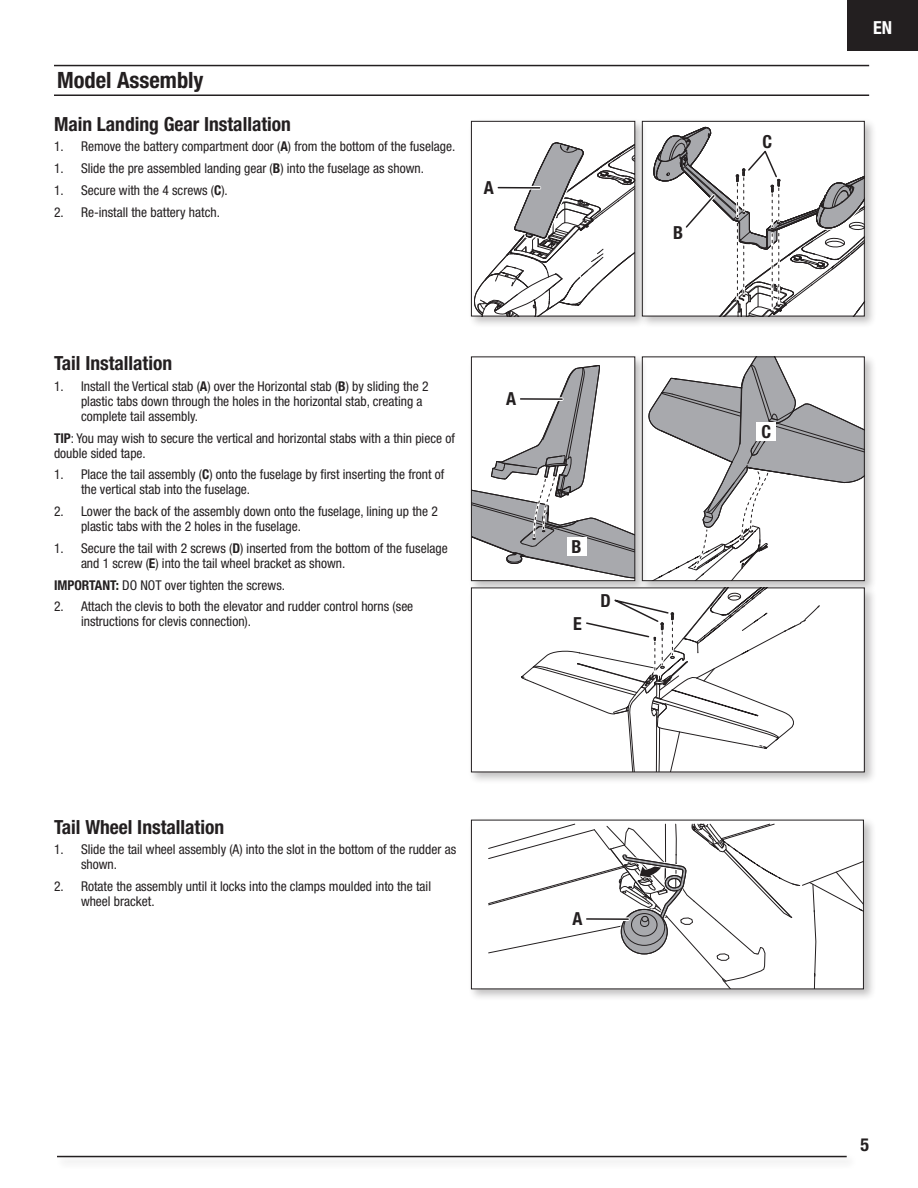
<style>
.page{position:relative;width:918px;height:1188px;background:#fff}
.page>*{position:absolute;margin:0;border:0;box-sizing:border-box;transform-origin:0 0}
.t1{font:700 condensed 22.5px "Helvetica Neue LT Std";color:#231f20}
.subhead{font:700 condensed 19.5px "Helvetica Neue LT Std";color:#231f20}
.Body_Text{font:700 condensed 18px "Helvetica Neue LT Std";color:#231f20}
.t2{font:700 condensed 18px "Helvetica Neue LT Std";color:#fff}
.Body_Text-2{font:condensed 13.5px/15px "Helvetica Neue LT Std";color:#231f20}
.s1{font-weight:700}
</style>
<div class="page">
<div style="left:847px;top:0;width:71px;height:51px;background:#231f20"></div>
<div style="left:55px;top:1153px;width:803px;height:17px;background:#231f20;opacity:.28"></div>
<hr style="left:57px;top:1156px;width:790px;height:1px;background:#231f20">
<hr style="left:54px;top:94px;width:815px;height:2px;background:#231f20">
<hr style="left:54px;top:65px;width:815px;height:1px;background:#231f20">
<div style="left:639px;top:118px;width:238px;height:211px;background:#231f20;opacity:.28"></div>
<div style="left:468px;top:118px;width:180px;height:211px;background:#231f20;opacity:.28"></div>
<svg style="left:471px;top:123px;width:164px;height:196px"></svg>
<div style="left:471px;top:121px;width:164px;height:195px;border:1px solid #231f20"></div>
<svg style="left:499px;top:186px;width:40px;height:4px"></svg>
<hr style="left:498px;top:187px;width:42px;height:2px;background:#231f20">
<svg style="left:642px;top:125px;width:234px;height:192px"></svg>
<div style="left:639px;top:354px;width:238px;height:239px;background:#231f20;opacity:.28"></div>
<svg style="left:648px;top:359px;width:215px;height:220px"></svg>
<div style="left:642px;top:357px;width:223px;height:224px;border:1px solid #231f20"></div>
<div style="left:468px;top:354px;width:180px;height:239px;background:#231f20;opacity:.28"></div>
<div style="left:471px;top:357px;width:164px;height:224px;background:#fff"></div>
<svg style="left:473px;top:365px;width:160px;height:214px"></svg>
<div style="left:471px;top:357px;width:164px;height:224px;border:1px solid #231f20"></div>
<div style="left:468px;top:817px;width:408px;height:185px;background:#231f20;opacity:.28"></div>
<div style="left:471px;top:820px;width:392px;height:169px;background:#fff"></div>
<svg style="left:488px;top:817px;width:375px;height:170px"></svg>
<div style="left:471px;top:820px;width:393px;height:169px;border:1px solid #231f20"></div>
<div style="left:468px;top:585px;width:409px;height:200px;background:#231f20;opacity:.28"></div>
<div style="left:471px;top:588px;width:393px;height:184px;background:#fff"></div>
<hr style="left:521px;top:397px;width:41px;height:4px;background:#fff">
<hr style="left:521px;top:398px;width:41px;height:2px;background:#231f20">
<svg style="left:520px;top:588px;width:300px;height:184px"></svg>
<div style="left:567px;top:537px;width:19px;height:19px;background:#fff"></div>
<div style="left:757px;top:422px;width:19px;height:19px;background:#fff"></div>
<hr style="left:587px;top:917px;width:41px;height:4px;background:#fff">
<hr style="left:587px;top:918px;width:41px;height:2px;background:#231f20">
<p class="t1" style="left:57px;top:66px;width:148px">Model Assembly</p>
<p class="subhead" style="left:54px;top:112px;width:239px">Main Landing Gear Installation</p>
<p class="Body_Text-2" style="left:54px;top:139px;width:403px">1. Remove the battery compartment door (<span class="s1">A</span>) from the bottom of the fuselage.</p>
<p class="Body_Text-2" style="left:54px;top:161px;width:372px">1. Slide the pre assembled landing gear (<span class="s1">B</span>) into the fuselage as shown.</p>
<p class="Body_Text-2" style="left:54px;top:182px;width:175px">1. Secure with the 4 screws (<span class="s1">C</span>).</p>
<p class="Body_Text-2" style="left:54px;top:204px;width:167px">2. Re-install the battery hatch.</p>
<p class="Body_Text" style="left:484px;top:177px;width:12px">A</p>
<p class="subhead" style="left:54px;top:352px;width:120px">Tail Installation</p>
<p class="Body_Text-2" style="left:81px;top:378px;width:349px;text-indent:-27px">1. Install the Vertical stab (<span class="s1">A</span>) over the Horizontal stab (<span class="s1">B</span>) by sliding the 2 plastic tabs down through the holes in the horizontal stab, creating a complete tail assembly.</p>
<p class="Body_Text-2" style="left:54px;top:430px;width:402px"><span class="s1">TIP</span>: You may wish to secure the vertical and horizontal stabs with a thin piece of double sided tape.</p>
<p class="Body_Text-2" style="left:81px;top:467px;width:365px;text-indent:-27px">1. Place the tail assembly (<span class="s1">C</span>) onto the fuselage by first inserting the front of the vertical stab into the fuselage.</p>
<p class="Body_Text-2" style="left:81px;top:504px;width:358px;text-indent:-27px">2. Lower the back of the assembly down onto the fuselage, lining up the 2 plastic tabs with the 2 holes in the fuselage.</p>
<p class="Body_Text-2" style="left:81px;top:540px;width:368px;text-indent:-27px">1. Secure the tail with 2 screws (<span class="s1">D</span>) inserted from the bottom of the fuselage and 1 screw (<span class="s1">E</span>) into the tail wheel bracket as shown.</p>
<p class="Body_Text-2" style="left:54px;top:577px;width:233px"><span class="s1">IMPORTANT:</span> DO NOT over tighten the screws.</p>
<p class="Body_Text-2" style="left:81px;top:599px;width:334px;text-indent:-27px">2. Attach the clevis to both the elevator and rudder control horns (see instructions for clevis connection).</p>
<p class="Body_Text" style="left:506px;top:388px;width:12px">A</p>
<p class="Body_Text" style="left:572px;top:536px;width:12px">B</p>
<p class="Body_Text" style="left:573px;top:612px;width:10px">E</p>
<p class="Body_Text" style="left:601px;top:590px;width:12px">D</p>
<p class="Body_Text" style="left:673px;top:222px;width:12px">B</p>
<p class="subhead" style="left:54px;top:815px;width:172px">Tail Wheel Installation</p>
<p class="Body_Text-2" style="left:81px;top:842px;width:377px;text-indent:-27px">1. Slide the tail wheel assembly (A) into the slot in the bottom of the rudder as shown.</p>
<p class="Body_Text-2" style="left:81px;top:878px;width:352px;text-indent:-27px">2. Rotate the assembly until it locks into the clamps moulded into the tail wheel bracket.</p>
<p class="Body_Text" style="left:572px;top:908px;width:12px">A</p>
<p class="Body_Text" style="left:763px;top:131px;width:11px">C</p>
<p class="Body_Text" style="left:761px;top:421px;width:11px">C</p>
<h3 class="t2" style="left:873px;top:17px;width:20px">EN</h3>
<h3 class="Body_Text" style="left:860px;top:1134px;width:10px">5</h3>
</div>
